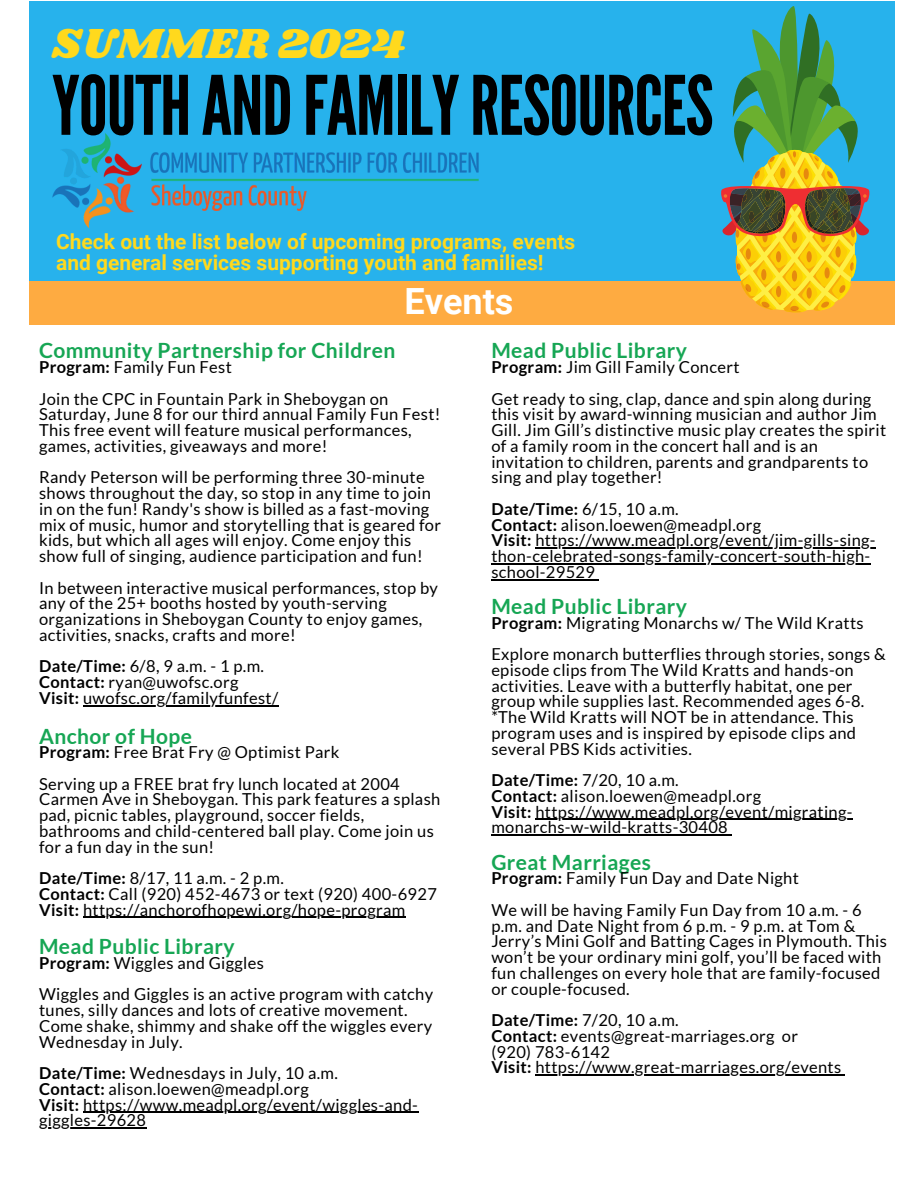
<style>
.page{position:relative;width:918px;height:1188px;background:#fff}
.page>*{position:absolute;margin:0;border:0;box-sizing:border-box;transform-origin:0 0}
.t1{font:81.6px "League Gothic";letter-spacing:-.015em;color:#000}
.t2{font:43.65px "Shrikhand";color:#ffd91d}
.t3{font:700 36.15px "Roboto";color:#fff}
.t4{font:700 21px "Lato";letter-spacing:.02em;color:#16a654}
.t5{font:700 21px/21.3px "Roboto";color:#ffd91d}
.t6{font:16.5px/15.8px "Lato";letter-spacing:.02em;color:#000}
.s1{font-weight:700}
</style>
<div class="page">
<div style="left:29px;top:1px;width:865px;height:280px;background:#27b2ec"></div>
<div style="left:29px;top:281px;width:865px;height:44px;background:#feab41"></div>
<img style="left:52px;top:133px;width:427px;height:95px">
<svg style="left:721px;top:6px;width:149px;height:307px"></svg>
<hr style="left:83px;top:705px;width:196px;height:1px;background:#000">
<hr style="left:535px;top:547px;width:341px;height:2px;background:#000">
<hr style="left:491px;top:563px;width:380px;height:1px;background:#000">
<hr style="left:491px;top:579px;width:104px;height:1px;background:#000">
<hr style="left:535px;top:1075px;width:307px;height:1px;background:#000">
<hr style="left:83px;top:1112px;width:335px;height:1px;background:#000">
<hr style="left:39px;top:1128px;width:107px;height:1px;background:#000">
<hr style="left:535px;top:819px;width:318px;height:1px;background:#000">
<hr style="left:491px;top:835px;width:237px;height:1px;background:#000">
<hr style="left:83px;top:917px;width:323px;height:1px;background:#000">
<h4 class="t2" style="left:52px;top:13px;width:354px">SUMMER 2024</h4>
<h2 class="t1" style="left:52px;top:59px;width:663px">YOUTHANDFAMILYRESOURCES</h2>
<p class="t5" style="left:56px;top:231px;width:521px">Check out the list below of upcoming programs, events and general services supporting youth and families!</p>
<p class="t3" style="left:404px;top:281px;width:111px">Events</p>
<h3 class="t4" style="left:39px;top:338px;width:358px">Community Partnership for Children</h3>
<h3 class="t6" style="left:39px;top:359px;width:194px"><span class="s1">Program:</span> Family Fun Fest</h3>
<h5 class="t6" style="left:39px;top:390px;width:403px">Join the CPC in Fountain Park in Sheboygan on Saturday, June 8 for our third annual Family Fun Fest!<br>This free event will feature musical performances, games, activities, giveaways and more!</h5>
<p class="t6" style="left:39px;top:469px;width:404px">Randy Peterson will be performing three 30-minute shows throughout the day, so stop in any time to join in on the fun! Randy's show is billed as a fast-moving mix of music, humor and storytelling that is geared for kids, but which all ages will enjoy. Come enjoy this show full of singing, audience participation and fun!</p>
<p class="t6" style="left:39px;top:579px;width:400px">In between interactive musical performances, stop by any of the 25+ booths hosted by youth-serving organizations in Sheboygan County to enjoy games, activities, snacks, crafts and more!</p>
<p class="t6" style="left:39px;top:658px;width:227px"><span class="s1">Date/Time:</span> 6/8, 9 a.m. - 1 p.m.</p>
<p class="t6" style="left:39px;top:674px;width:201px"><span class="s1">Contact:</span> ryan@uwofsc.org</p>
<p class="t6" style="left:39px;top:690px;width:241px"><span class="s1">Visit:</span> uwofsc.org/familyfunfest/</p>
<p class="t4" style="left:39px;top:723px;width:155px">Anchor of Hope</p>
<p class="t6" style="left:39px;top:736px;width:362px;line-height:31.5px"><span class="s1">Program:</span> Free Brat Fry @ Optimist Park<br>Serving up a FREE brat fry lunch located at 2004</p>
<p class="t6" style="left:39px;top:791px;width:403px">Carmen Ave in Sheboygan. This park features a splash pad, picnic tables, playground, soccer fields, bathrooms and child-centered ball play. Come join us for a fun day in the sun!</p>
<p class="t6" style="left:39px;top:870px;width:399px"><span class="s1">Date/Time:</span> 8/17, 11 a.m. - 2 p.m.<br><span class="s1">Contact:</span> Call (920) 452-4673 or text (920) 400-6927<br><span class="s1">Visit:</span> https://anchorofhopewi.org/hope-program</p>
<p class="t4" style="left:39px;top:934px;width:197px">Mead Public Library</p>
<p class="t6" style="left:39px;top:955px;width:226px"><span class="s1">Program:</span> Wiggles and Giggles</p>
<p class="t6" style="left:39px;top:986px;width:396px">Wiggles and Giggles is an active program with catchy tunes, silly dances and lots of creative movement.<br>Come shake, shimmy and shake off the wiggles every Wednesday in July.</p>
<p class="t6" style="left:39px;top:1065px;width:300px"><span class="s1">Date/Time:</span> Wednesdays in July, 10 a.m.</p>
<p class="t6" style="left:39px;top:1081px;width:271px"><span class="s1">Contact:</span> alison.loewen@meadpl.org</p>
<p class="t6" style="left:39px;top:1096px;width:380px"><span class="s1">Visit:</span> https://www.meadpl.org/event/wiggles-and-</p>
<p class="t6" style="left:39px;top:1112px;width:109px">giggles-29628</p>
<p class="t4" style="left:491px;top:338px;width:197px">Mead Public Library</p>
<p class="t6" style="left:491px;top:359px;width:250px"><span class="s1">Program:</span> Jim Gill Family Concert</p>
<p class="t6" style="left:491px;top:390px;width:396px">Get ready to sing, clap, dance and spin along during this visit by award-winning musician and author Jim Gill. Jim Gill’s distinctive music play creates the spirit of a family room in the concert hall and is an invitation to children, parents and grandparents to sing and play together!</p>
<p class="t6" style="left:491px;top:501px;width:189px"><span class="s1">Date/Time:</span> 6/15, 10 a.m.</p>
<p class="t6" style="left:491px;top:516px;width:271px"><span class="s1">Contact:</span> alison.loewen@meadpl.org</p>
<p class="t6" style="left:491px;top:532px;width:386px"><span class="s1">Visit:</span> https://www.meadpl.org/event/jim-gills-sing-</p>
<h5 class="t6" style="left:491px;top:548px;width:381px">thon-celebrated-songs-family-concert-south-high&shy;school-29529</h5>
<p class="t4" style="left:491px;top:593px;width:197px">Mead Public Library</p>
<p class="t6" style="left:491px;top:614px;width:374px"><span class="s1">Program:</span> Migrating Monarchs w/ The Wild Kratts</p>
<p class="t6" style="left:491px;top:646px;width:396px">Explore monarch butterflies through stories, songs &amp; episode clips from The Wild Kratts and hands-on activities. Leave with a butterfly habitat, one per group while supplies last. Recommended ages 6-8. *The Wild Kratts will NOT be in attendance. This program uses and is inspired by episode clips and several PBS Kids activities.</p>
<p class="t6" style="left:491px;top:772px;width:189px"><span class="s1">Date/Time:</span> 7/20, 10 a.m.</p>
<p class="t6" style="left:491px;top:788px;width:271px"><span class="s1">Contact:</span> alison.loewen@meadpl.org</p>
<p class="t6" style="left:491px;top:803px;width:363px"><span class="s1">Visit:</span> https://www.meadpl.org/event/migrating-</p>
<p class="t6" style="left:491px;top:819px;width:238px">monarchs-w-wild-kratts-30408</p>
<p class="t4" style="left:491px;top:849px;width:161px">Great Marriages</p>
<p class="t6" style="left:491px;top:870px;width:309px"><span class="s1">Program:</span> Family Fun Day and Date Night</p>
<p class="t6" style="left:491px;top:902px;width:397px">We will be having Family Fun Day from 10 a.m. - 6 p.m. and Date Night from 6 p.m. - 9 p.m. at Tom &amp; Jerry’s Mini Golf and Batting Cages in Plymouth. This won’t be your ordinary mini golf, you’ll be faced with fun challenges on every hole that are family-focused or couple-focused.</p>
<p class="t6" style="left:491px;top:1012px;width:189px"><span class="s1">Date/Time:</span> 7/20, 10 a.m.</p>
<p class="t6" style="left:491px;top:1028px;width:308px"><span class="s1">Contact:</span> events@great-marriages.org or</p>
<p class="t6" style="left:491px;top:1043px;width:120px">(920) 783-6142</p>
<p class="t6" style="left:491px;top:1059px;width:351px"><span class="s1">Visit:</span> https://www.great-marriages.org/events</p>
</div>
